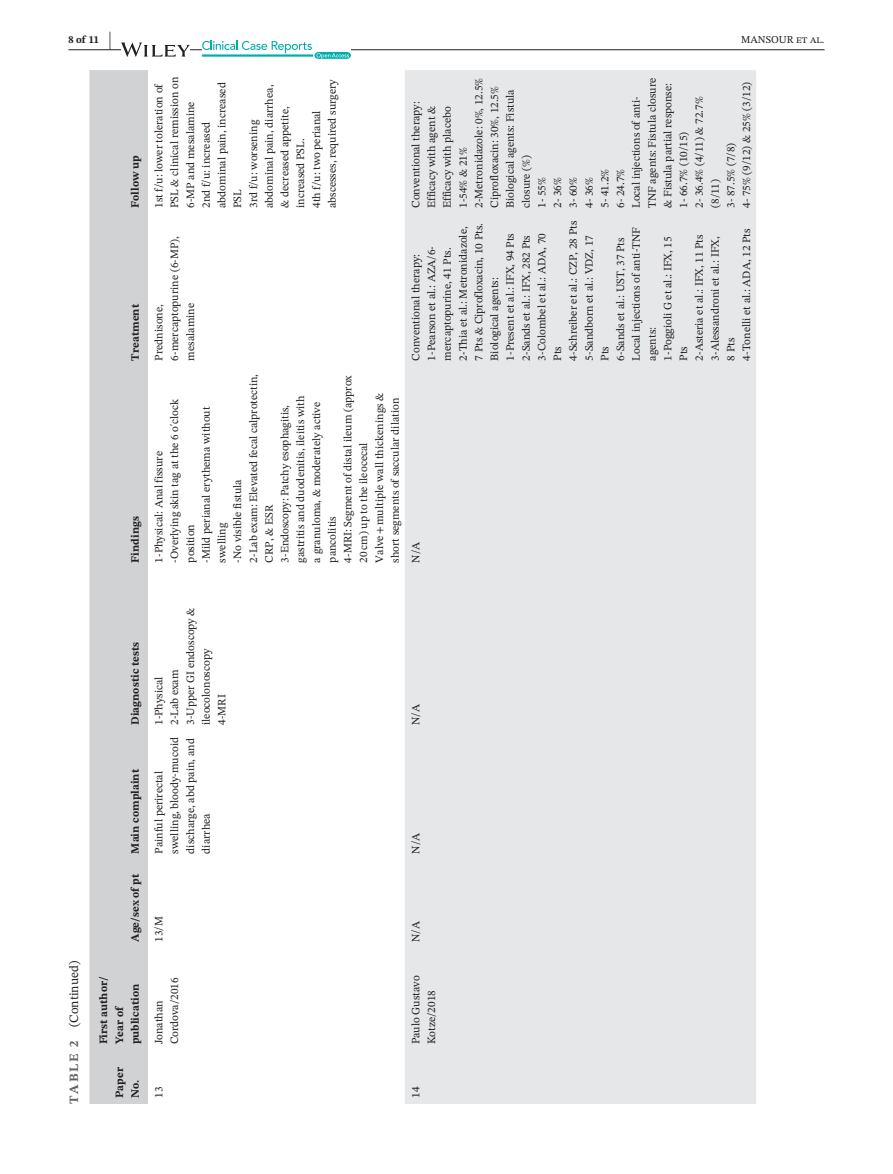
<style>
.page{position:relative;width:893px;height:1174px;background:#fff}
.page>*{position:absolute;margin:0;border:0;box-sizing:border-box;transform-origin:0 0}
.t1{font:12.75px "STIX Two Text";color:#231f20}
.t2{font:11.25px/15.8px "STIX Two Text";color:#231f20}
.t3{font:700 11.25px/15.8px "STIX Two Text";color:#231f20}
.t4{font:10.5px "STIX Two Text";color:#231f20}
.t5{font:700 10.5px "STIX Two Text";color:#231f20}
.s1{font-size:21px}
.s2{font-weight:700;color:#636366}
.s3{font-family:"STIX"}
</style>
<div class="page">
<hr style="left:68px;top:49px;width:756px;height:1px;background:#231f20">
<svg style="left:121px;top:43px;width:69px;height:14px"></svg>
<svg style="left:202px;top:41px;width:149px;height:18px"></svg>
<div style="left:89px;top:70px;width:59px;height:1034px;background:#d1d2d4"></div>
<div style="left:405px;top:70px;width:351px;height:1034px;background:#e6e7e9"></div>
<p class="t5" style="left:68px;top:32px;width:44px">8 of 11 <span class="s1">|</span></p>
<p class="t4" style="left:741px;top:32px;width:85px">MANSOUR et al.</p>
<p class="t1" style="left:65px;top:1104px;width:144px;rotate:-90deg"><span class="s2">TABLE 2</span> (Continued)</p>
<p class="t3" style="left:127px;top:208px;width:54px;rotate:-90deg">Follow up</p>
<p class="t3" style="left:127px;top:360px;width:58px;rotate:-90deg">Treatment</p>
<p class="t3" style="left:127px;top:562px;width:48px;rotate:-90deg">Findings</p>
<p class="t2" style="left:151px;top:208px;width:133px;rotate:-90deg">1st f/u: lower toleration of<br>PSL &amp; clinical remission on<br>6-MP and mesalamine<br>2nd f/u: increased abdominal pain, increased<br>PSL<br>3rd f/u: worsening abdominal pain, diarrhea, &amp; decreased appetite, increased PSL.<br>4th f/u: two perianal abscesses, required surgery</p>
<p class="t2" style="left:151px;top:360px;width:126px;rotate:-90deg">Prednisone,<br>6-mercaptopurine (6-MP), mesalamine</p>
<p class="t2" style="left:151px;top:562px;width:190px;rotate:-90deg">1-Physical: Anal fissure<br>-Overlying skin tag at the 6 o'clock position<br>-Mild perianal erythema without swelling<br>-No visible fistula<br>2-Lab exam: Elevated fecal calprotectin,<br>CRP, &amp; ESR<br>3-Endoscopy: Patchy esophagitis, gastritis and duodenitis, ileitis with<br>a granuloma, &amp; moderately active pancolitis<br>4-MRI: Segment of distal ileum (approx<br>20 cm) up to the ileocecal<br>Valve<span class="s3">+</span>multiple wall thickenings &amp; short segments of saccular dilation</p>
<p class="t2" style="left:408px;top:208px;width:132px;rotate:-90deg">Conventional therapy:<br>Efficacy with agent &amp;<br>Efficacy with placebo<br>1-54% &amp; 21%<br>2-Metronidazole: 0%, 12.5%<br>Ciprofloxacin: 30%, 12.5%<br>Biological agents: Fistula closure (%)<br>1- 55%<br>2- 36%<br>3- 60%<br>4- 36%<br>5- 41.2%<br>6- 24.7%<br>Local injections of anti-<br>TNF agents: Fistula closure &amp; Fistula partial response:<br>1- 66.7% (10/15)<br>2- 36.4% (4/11) &amp; 72.7% (8/11)<br>3- 87.5% (7/8)<br>4- 75% (9/12) &amp; 25% (3/12)</p>
<p class="t2" style="left:408px;top:360px;width:141px;rotate:-90deg">Conventional therapy:<br>1-Pearson et al.: AZA/6- mercaptopurine, 41 Pts.<br>2-Thia et al.: Metronidazole,<br>7 Pts &amp; Ciprofloxacin, 10 Pts.<br>Biological agents:<br>1-Present et al.: IFX, 94 Pts<br>2-Sands et al.: IFX, 282 Pts<br>3-Colombel et al.: ADA, 70<br>Pts<br>4-Schreiber et al.: CZP, 28 Pts<br>5-Sandborn et al.: VDZ, 17<br>Pts<br>6-Sands et al.: UST, 37 Pts<br>Local injections of anti-TNF agents:<br>1-Poggioli G et al.: IFX, 15<br>Pts<br>2-Asteria et al.: IFX, 11 Pts<br>3-Alessandroni et al.: IFX,<br>8 Pts<br>4-Tonelli et al.: ADA, 12 Pts</p>
<p class="t2" style="left:408px;top:562px;width:22px;rotate:-90deg">N/A</p>
<p class="t3" style="left:127px;top:725px;width:85px;rotate:-90deg">Diagnostic tests</p>
<p class="t3" style="left:127px;top:853px;width:86px;rotate:-90deg">Main complaint</p>
<p class="t3" style="left:127px;top:942px;width:69px;rotate:-90deg">Age/sex of pt</p>
<p class="t2" style="left:151px;top:725px;width:119px;rotate:-90deg">1-Physical<br>2-Lab exam<br>3-Upper GI endoscopy &amp; ileocolonoscopy<br>4-MRI</p>
<p class="t2" style="left:151px;top:853px;width:118px;rotate:-90deg">Painful perirectal swelling, bloody-mucoid discharge, abd pain, and diarrhea</p>
<p class="t2" style="left:151px;top:942px;width:27px;rotate:-90deg">13/M</p>
<p class="t3" style="left:96px;top:1044px;width:70px;rotate:-90deg">First author/<br>Year of publication</p>
<p class="t3" style="left:112px;top:1098px;width:32px;rotate:-90deg">Paper<br>No.</p>
<p class="t2" style="left:151px;top:1044px;width:68px;rotate:-90deg">Jonathan<br>Cordova/2016</p>
<p class="t2" style="left:151px;top:1098px;width:13px;rotate:-90deg">13</p>
<p class="t2" style="left:408px;top:725px;width:22px;rotate:-90deg">N/A</p>
<p class="t2" style="left:408px;top:853px;width:22px;rotate:-90deg">N/A</p>
<p class="t2" style="left:408px;top:942px;width:22px;rotate:-90deg">N/A</p>
<p class="t2" style="left:408px;top:1044px;width:70px;rotate:-90deg">Paulo Gustavo<br>Kotze/2018</p>
<p class="t2" style="left:408px;top:1098px;width:13px;rotate:-90deg">14</p>
</div>
